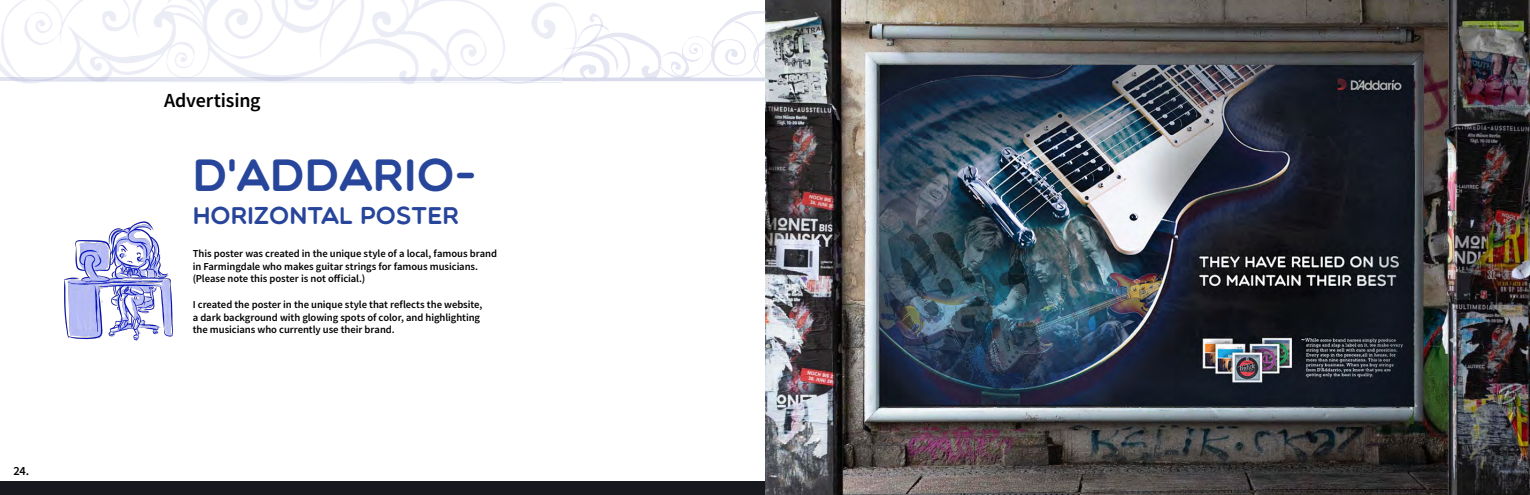
<style>
.page{position:relative;width:1530px;height:495px;background:#fff}
.page>*{position:absolute;margin:0;border:0;box-sizing:border-box;transform-origin:0 0}
.t1{font:45.62px "Multicolore";color:#27459b}
.t2{font:24.38px "Multicolore";color:#27459b}
.t3{font:20px "Source Sans Variable";letter-spacing:-.01em;color:#000}
.t4{font:12.5px "Source Sans Variable";color:#000}
.t5{font:10.62px/12.8px "Source Sans Variable";letter-spacing:-.005em;color:#000}
</style>
<div class="page">
<img style="left:545px;top:2px;width:220px;height:81px">
<hr style="left:0;top:78px;width:1435px;height:3px;background:#7d85c1">
<img style="left:64px;top:221px;width:109px;height:120px">
<img style="left:765px;top:0;width:765px;height:495px">
<div style="left:0;top:481px;width:765px;height:14px;background:#18191f"></div>
<p class="t4" style="left:14px;top:463px;width:17px">24.</p>
<p class="t3" style="left:164px;top:88px;width:98px">Advertising</p>
<p class="t1" style="left:193px;top:147px;width:285px">D'ADDARIO-</p>
<p class="t2" style="left:193px;top:201px;width:268px">HORIZONTAL POSTER</p>
<p class="t5" style="left:193px;top:247px;width:306px">This poster was created in the unique style of a local, famous brand in Farmingdale who makes guitar strings for famous musicians. (Please note this poster is not official.)</p>
<p class="t5" style="left:193px;top:298px;width:291px">I created the poster in the unique style that reflects the website, a dark background with glowing spots of color, and highlighting the musicians who currently use their brand.</p>
</div>
